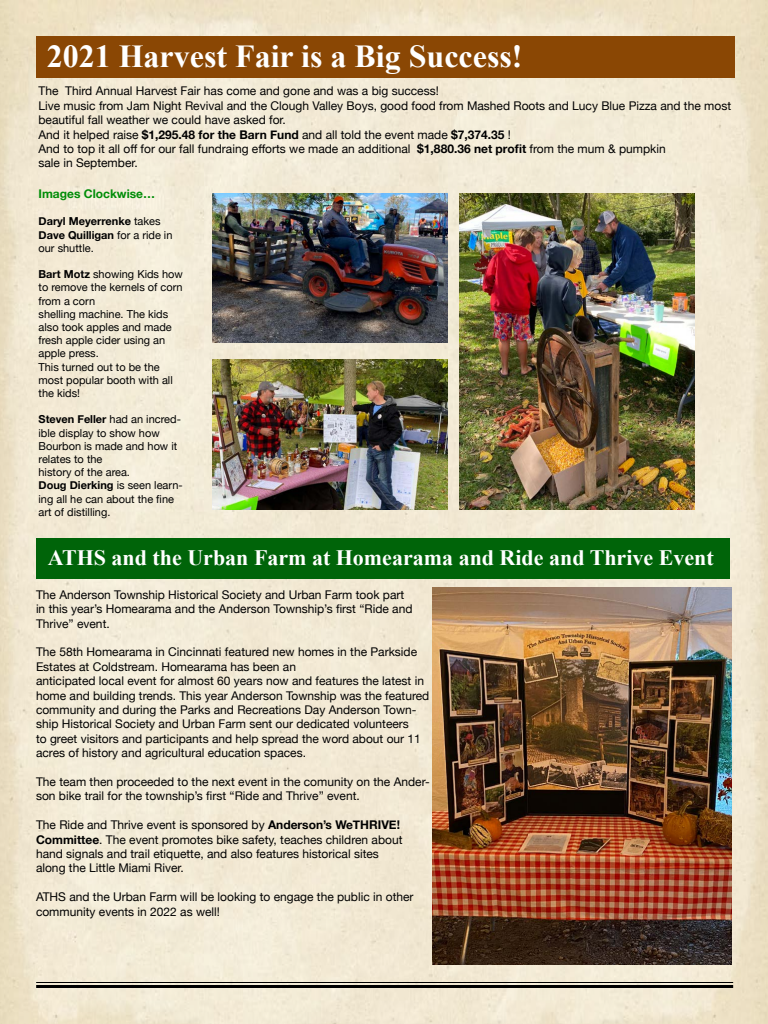
<style>
.page{position:relative;width:768px;height:1024px;background:#fff}
.page>*{position:absolute;margin:0;border:0;box-sizing:border-box;transform-origin:0 0}
.t1{font:700 32px "Times New Roman";color:#fff}
.t2{font:700 22px "Times New Roman";color:#fff}
.t3{font:12px/14.4px "Helvetica Neue";color:#000}
.t4{font:700 12px "Helvetica Neue";color:#008d07}
.t5{font:11px/13.2px "Helvetica Neue";color:#000}
.t6{font:700 11px/13.2px "Helvetica Neue";color:#000}
.s1{font-weight:700}
.s2{font-weight:400}
</style>
<div class="page">
<img style="left:1px;top:1px;width:767px;height:1023px">
<hr style="left:36px;top:982px;width:697px;height:1px;background:#000">
<hr style="left:36px;top:985px;width:697px;height:3px;background:#000">
<div style="left:36px;top:36px;width:700px;height:42px;background:#8a4704"></div>
<img style="left:212px;top:193px;width:236px;height:149px">
<img style="left:459px;top:193px;width:236px;height:316px">
<img style="left:212px;top:360px;width:236px;height:149px">
<div style="left:36px;top:538px;width:694px;height:41px;background:#006409"></div>
<img style="left:432px;top:587px;width:300px;height:378px">
<h1 class="t1" style="left:47px;top:34px;width:477px">2021 Harvest Fair is a Big Success!</h1>
<p class="t3" style="left:39px;top:85px;width:694px">The Third Annual Harvest Fair has come and gone and was a big success!<br>Live music from Jam Night Revival and the Clough Valley Boys, good food from Mashed Roots and Lucy Blue Pizza and the most beautiful fall weather we could have asked for.<br>And it helped raise <span class="s1">$1,295.48 for the Barn Fund</span> and all told the event made <span class="s1">$7,374.35</span> !<br>And to top it all off for our fall fundraing efforts we made an additional <span class="s1">$1,880.36 net profit</span> from the mum &amp; pumpkin<br>sale in September.</p>
<p class="t4" style="left:39px;top:184px;width:118px">Images Clockwise…</p>
<p class="t6" style="left:39px;top:215px;width:136px">Daryl Meyerrenke <span class="s2">takes<br></span>Dave Quilligan <span class="s2">for a ride in our shuttle.</span></p>
<p class="t5" style="left:39px;top:268px;width:146px"><span class="s1">Bart Motz</span> showing Kids how to remove the kernels of corn from a corn<br>shelling machine. The kids also took apples and made fresh apple cider using an apple press.<br>This turned out to be the most popular booth with all the kids!</p>
<p class="t5" style="left:39px;top:414px;width:146px"><span class="s1">Steven Feller</span> had an incred&shy;ible display to show how<br>Bourbon is made and how it relates to the<br>history of the area.<br><span class="s1">Doug Dierking</span> is seen learn&shy;ing all he can about the fine art of distilling.</p>
<h2 class="t2" style="left:48px;top:542px;width:667px">ATHS and the Urban Farm at Homearama and Ride and Thrive Event</h2>
<p class="t3" style="left:36px;top:588px;width:378px">The Anderson Township Historical Society and Urban Farm took part in this year’s Homearama and the Anderson Township’s first “Ride and<br>Thrive” event.</p>
<p class="t3" style="left:36px;top:646px;width:395px">The 58th Homearama in Cincinnati featured new homes in the Parkside Estates at Coldstream. Homearama has been an<br>anticipated local event for almost 60 years now and features the latest in home and building trends. This year Anderson Township was the featured community and during the Parks and Recreations Day Anderson Town&shy;ship Historical Society and Urban Farm sent our dedicated volunteers<br>to greet visitors and participants and help spread the word about our 11 acres of history and agricultural education spaces.</p>
<p class="t3" style="left:36px;top:775px;width:395px">The team then proceeded to the next event in the comunity on the Ander&shy;son bike trail for the township’s first “Ride and Thrive” event.</p>
<p class="t3" style="left:36px;top:818px;width:368px">The Ride and Thrive event is sponsored by <span class="s1">Anderson’s WeTHRIVE!<br>Committee</span>. The event promotes bike safety, teaches children about hand signals and trail etiquette, and also features historical sites along the Little Miami River.</p>
<p class="t3" style="left:36px;top:890px;width:379px">ATHS and the Urban Farm will be looking to engage the public in other community events in 2022 as well!</p>
</div>
